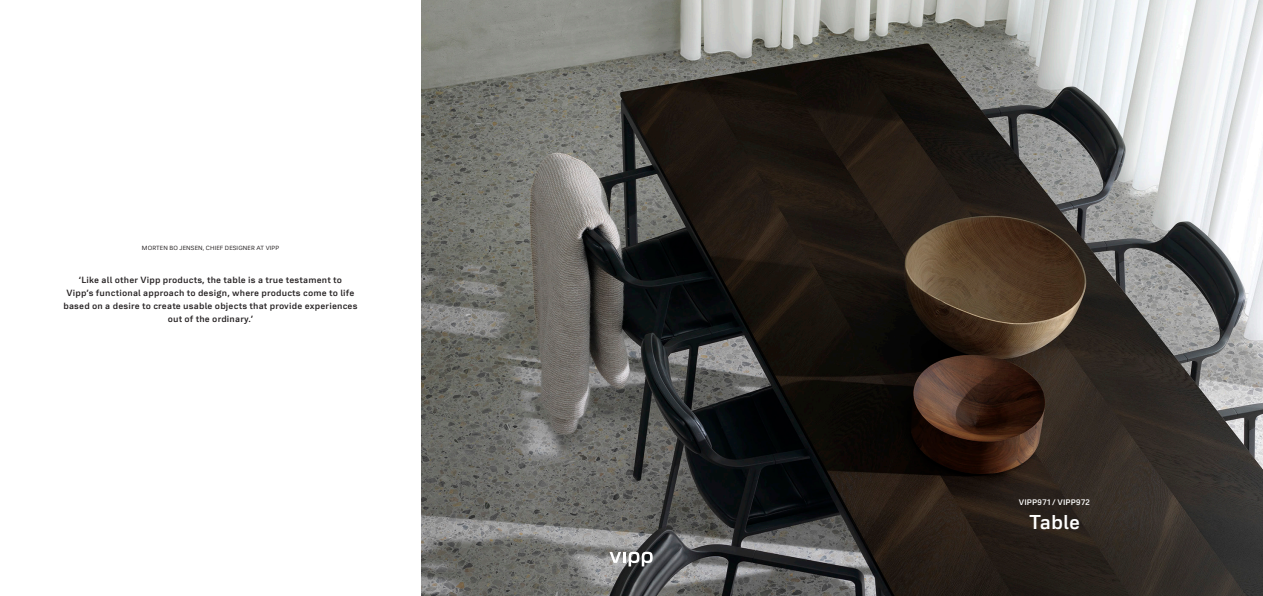
<style>
.page{position:relative;width:1263px;height:596px;background:#fff}
.page>*{position:absolute;margin:0;border:0;box-sizing:border-box;transform-origin:0 0}
.t1{font:600 20px "Vipp Neue";color:#fff}
.t2{font:600 9px/13px "Vipp Neue";letter-spacing:.02em;color:#231f20;text-align:center}
.t3{font:600 8px "Vipp Neue";color:#fff}
.t4{font:6px "Vipp Neue";letter-spacing:.02em;color:#231f20}
</style>
<div class="page">
<img style="left:421px;top:0;width:842px;height:595px">
<svg style="left:609px;top:551px;width:44px;height:15px"></svg>
<p class="t4" style="left:142px;top:244px;width:139px">MORTEN BO JENSEN, CHIEF DESIGNER AT VIPP</p>
<p class="t2" style="left:79px;top:273px;width:265px">‘Like all other Vipp products, the table is a true testament to</p>
<p class="t2" style="left:63px;top:286px;width:296px">Vipp’s functional approach to design, where products come to life based on a desire to create usable objects that provide experiences</p>
<p class="t2" style="left:168px;top:312px;width:87px">out of the ordinary.’</p>
<p class="t3" style="left:1019px;top:497px;width:73px">VIPP971 / VIPP972</p>
<p class="t1" style="left:1029px;top:509px;width:53px">Table</p>
</div>
